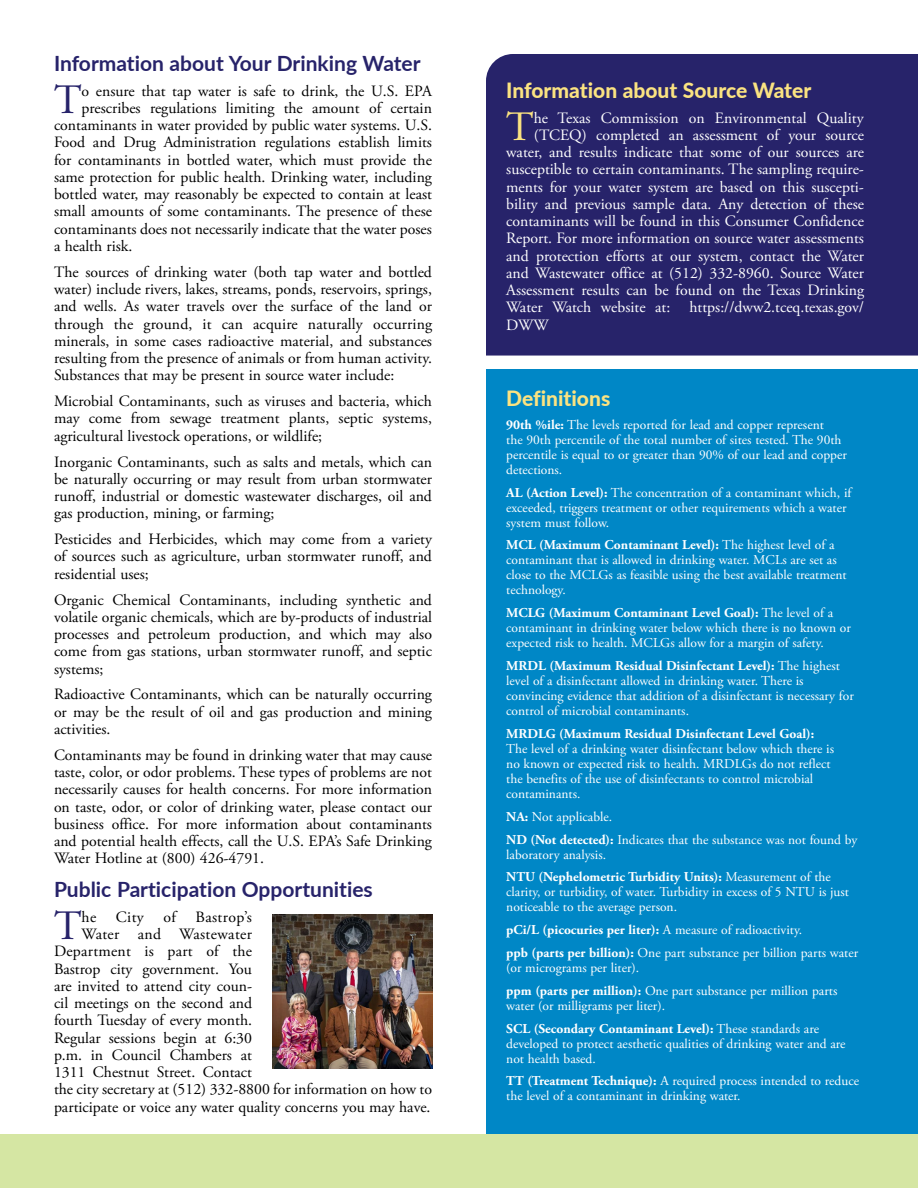
<style>
.page{position:relative;width:918px;height:1188px;background:#fff}
.page>*{position:absolute;margin:0;border:0;box-sizing:border-box;transform-origin:0 0}
.First_Paragraph_24{font:41.7px "Adobe Garamond Pro";color:#27236a}
.First_Paragraph_24_White{font:41.7px "Adobe Garamond Pro";color:#fbe381}
.Article_Head_24_Blue{font:700 21px "Lato";color:#27236a}
.Article_Head_24_Gold{font:800 21px "Lato";color:#fbe381}
.Paragraphs_24{font:15.75px/17.2px "Adobe Garamond Pro";color:#000;text-align:justify}
.First_Paragraph_24-2{font:15.75px "Adobe Garamond Pro";color:#000}
.First_Paragraph_24_White-2{font:15.75px "Adobe Garamond Pro";color:#fff}
.First_Paragraph_24-3{font:15.75px "Adobe Garamond Pro";letter-spacing:.025em;color:#000}
.Table_definitions_24{font:13.5px/15px "Adobe Garamond Pro";color:#fff}
.Table_definitions_24-2{font:700 13.5px "Adobe Garamond Pro";color:#fff}
.s1{font-weight:700}
.s2{font-weight:400}
</style>
<div class="page">
<div style="left:486px;top:54px;width:432px;height:302px;background:#27236a"></div>
<img style="left:272px;top:915px;width:160px;height:154px">
<div style="left:486px;top:369px;width:432px;height:765px;background:#0087c6"></div>
<div style="left:0;top:1134px;width:918px;height:54px;background:#d5e6a3"></div>
<p class="Article_Head_24_Blue" style="left:54px;top:48px;width:368px">Information about Your Drinking Water</p>
<p class="First_Paragraph_24" style="left:54px;top:75px;width:29px">T</p>
<p class="First_Paragraph_24-2" style="left:82px;top:81px;width:352px">o ensure that tap water is safe to drink, the U.S. EPA</p>
<p class="First_Paragraph_24-2" style="left:82px;top:98px;width:352px">prescribes regulations limiting the amount of certain</p>
<p class="First_Paragraph_24-2" style="left:54px;top:116px;width:380px">contaminants in water provided by public water systems. U.S.</p>
<p class="First_Paragraph_24-2" style="left:54px;top:133px;width:380px">Food and Drug Administration regulations establish limits</p>
<p class="First_Paragraph_24-2" style="left:54px;top:150px;width:380px">for contaminants in bottled water, which must provide the</p>
<p class="First_Paragraph_24-2" style="left:54px;top:167px;width:380px">same protection for public health. Drinking water, including</p>
<p class="First_Paragraph_24-2" style="left:54px;top:185px;width:379px">bottled water, may reasonably be expected to contain at least</p>
<p class="First_Paragraph_24-2" style="left:54px;top:202px;width:380px">small amounts of some contaminants. The presence of these</p>
<p class="First_Paragraph_24-2" style="left:54px;top:219px;width:379px">contaminants does not necessarily indicate that the water poses</p>
<p class="First_Paragraph_24-2" style="left:54px;top:236px;width:80px">a health risk.</p>
<p class="Paragraphs_24" style="left:54px;top:264px;width:380px">The sources of drinking water (both tap water and bottled water) include rivers, lakes, streams, ponds, reservoirs, springs, and wells. As water travels over the surface of the land or through the ground, it can acquire naturally occurring minerals, in some cases radioactive material, and substances resulting from the presence of animals or from human activity.<br>Substances that may be present in source water include:</p>
<p class="Paragraphs_24" style="left:54px;top:393px;width:379px">Microbial Contaminants, such as viruses and bacteria, which may come from sewage treatment plants, septic systems, agricultural livestock operations, or wildlife;</p>
<p class="Paragraphs_24" style="left:54px;top:454px;width:380px">Inorganic Contaminants, such as salts and metals, which can be naturally occurring or may result from urban stormwater runoff, industrial or domestic wastewater discharges, oil and gas production, mining, or farming;</p>
<p class="Paragraphs_24" style="left:54px;top:531px;width:379px">Pesticides and Herbicides, which may come from a variety of sources such as agriculture, urban stormwater runoff, and residential uses;</p>
<p class="Paragraphs_24" style="left:54px;top:592px;width:380px">Organic Chemical Contaminants, including synthetic and volatile organic chemicals, which are by-products of industrial processes and petroleum production, and which may also come from gas stations, urban stormwater runoff, and septic systems;</p>
<p class="Paragraphs_24" style="left:54px;top:686px;width:380px">Radioactive Contaminants, which can be naturally occurring or may be the result of oil and gas production and mining activities.</p>
<p class="Paragraphs_24" style="left:54px;top:747px;width:380px">Contaminants may be found in drinking water that may cause taste, color, or odor problems. These types of problems are not necessarily causes for health concerns. For more information on taste, odor, or color of drinking water, please contact our business office. For more information about contaminants and potential health effects, call the U.S. EPA’s Safe Drinking Water Hotline at (800) 426-4791.</p>
<p class="Article_Head_24_Blue" style="left:54px;top:874px;width:320px">Public Participation Opportunities</p>
<p class="First_Paragraph_24" style="left:54px;top:901px;width:29px">T</p>
<p class="First_Paragraph_24-3" style="left:82px;top:907px;width:172px">he City of Bastrop’s</p>
<p class="First_Paragraph_24-3" style="left:82px;top:925px;width:172px">Water and Wastewater</p>
<p class="First_Paragraph_24-2" style="left:54px;top:942px;width:200px">Department is part of the</p>
<p class="First_Paragraph_24-2" style="left:54px;top:959px;width:200px">Bastrop city government. You</p>
<p class="First_Paragraph_24-2" style="left:54px;top:976px;width:200px">are invited to attend city coun-</p>
<p class="First_Paragraph_24-2" style="left:54px;top:994px;width:200px">cil meetings on the second and</p>
<p class="First_Paragraph_24-2" style="left:54px;top:1011px;width:200px">fourth Tuesday of every month.</p>
<p class="First_Paragraph_24-2" style="left:54px;top:1028px;width:200px">Regular sessions begin at 6:30</p>
<p class="First_Paragraph_24-2" style="left:54px;top:1045px;width:200px">p.m. in Council Chambers at</p>
<p class="First_Paragraph_24-2" style="left:54px;top:1063px;width:200px">1311 Chestnut Street. Contact</p>
<p class="First_Paragraph_24-2" style="left:54px;top:1080px;width:380px">the city secretary at (512) 332-8800 for information on how to</p>
<p class="First_Paragraph_24-2" style="left:54px;top:1097px;width:378px">participate or voice any water quality concerns you may have.</p>
<p class="Article_Head_24_Gold" style="left:506px;top:75px;width:307px">Information about Source Water</p>
<p class="First_Paragraph_24_White" style="left:506px;top:102px;width:29px">T</p>
<p class="First_Paragraph_24_White-2" style="left:534px;top:108px;width:331px">he Texas Commission on Environmental Quality</p>
<p class="First_Paragraph_24_White-2" style="left:534px;top:125px;width:332px">(TCEQ) completed an assessment of your source</p>
<p class="First_Paragraph_24_White-2" style="left:506px;top:143px;width:359px">water, and results indicate that some of our sources are</p>
<p class="First_Paragraph_24_White-2" style="left:506px;top:160px;width:359px">susceptible to certain contaminants. The sampling require-</p>
<p class="First_Paragraph_24_White-2" style="left:506px;top:177px;width:359px">ments for your water system are based on this suscepti-</p>
<p class="First_Paragraph_24_White-2" style="left:506px;top:194px;width:359px">bility and previous sample data. Any detection of these</p>
<p class="First_Paragraph_24_White-2" style="left:506px;top:212px;width:359px">contaminants will be found in this Consumer Confidence</p>
<p class="First_Paragraph_24_White-2" style="left:506px;top:229px;width:359px">Report. For more information on source water assessments</p>
<p class="First_Paragraph_24_White-2" style="left:506px;top:246px;width:359px">and protection efforts at our system, contact the Water</p>
<p class="First_Paragraph_24_White-2" style="left:506px;top:263px;width:359px">and Wastewater office at (512) 332-8960. Source Water</p>
<p class="First_Paragraph_24_White-2" style="left:506px;top:281px;width:359px">Assessment results can be found on the Texas Drinking</p>
<p class="First_Paragraph_24_White-2" style="left:506px;top:298px;width:359px">Water Watch website at: https://dww2.tceq.texas.gov/</p>
<p class="First_Paragraph_24_White-2" style="left:506px;top:315px;width:44px">DWW</p>
<p class="Article_Head_24_Gold" style="left:506px;top:383px;width:106px">Definitions</p>
<p class="Table_definitions_24" style="left:506px;top:417px;width:342px"><span class="s1">90th %ile:</span> The levels reported for lead and copper represent<br>the 90th percentile of the total number of sites tested. The 90th percentile is equal to or greater than 90% of our lead and copper detections.</p>
<p class="Table_definitions_24" style="left:506px;top:485px;width:347px"><span class="s1">AL (Action Level):</span> The concentration of a contaminant which, if exceeded, triggers treatment or other requirements which a water system must follow.</p>
<p class="Table_definitions_24" style="left:506px;top:538px;width:342px"><span class="s1">MCL (Maximum Contaminant Level):</span> The highest level of a contaminant that is allowed in drinking water. MCLs are set as close to the MCLGs as feasible using the best available treatment technology.</p>
<p class="Table_definitions_24" style="left:506px;top:606px;width:346px"><span class="s1">MCLG (Maximum Contaminant Level Goal):</span> The level of a contaminant in drinking water below which there is no known or expected risk to health. MCLGs allow for a margin of safety.</p>
<p class="Table_definitions_24" style="left:506px;top:659px;width:349px"><span class="s1">MRDL (Maximum Residual Disinfectant Level):</span> The highest level of a disinfectant allowed in drinking water. There is convincing evidence that addition of a disinfectant is necessary for control of microbial contaminants.</p>
<p class="Table_definitions_24" style="left:506px;top:727px;width:329px"><span class="s1">MRDLG (Maximum Residual Disinfectant Level Goal):<br></span>The level of a drinking water disinfectant below which there is no known or expected risk to health. MRDLGs do not reflect the benefits of the use of disinfectants to control microbial contaminants.</p>
<p class="Table_definitions_24" style="left:506px;top:809px;width:107px"><span class="s1">NA:</span> Not applicable.</p>
<p class="Table_definitions_24" style="left:506px;top:832px;width:353px"><span class="s1">ND (Not detected):</span> Indicates that the substance was not found by laboratory analysis.</p>
<p class="Table_definitions_24" style="left:506px;top:870px;width:344px"><span class="s1">NTU (Nephelometric Turbidity Units):</span> Measurement of the clarity, or turbidity, of water. Turbidity in excess of 5 NTU is just noticeable to the average person.</p>
<p class="Table_definitions_24-2" style="left:506px;top:922px;width:297px">pCi/L (picocuries per liter): <span class="s2">A measure of radioactivity.</span></p>
<p class="Table_definitions_24" style="left:506px;top:946px;width:353px"><span class="s1">ppb (parts per billion):</span> One part substance per billion parts water (or micrograms per liter).</p>
<p class="Table_definitions_24" style="left:506px;top:984px;width:333px"><span class="s1">ppm (parts per million):</span> One part substance per million parts water (or milligrams per liter).</p>
<p class="Table_definitions_24" style="left:506px;top:1021px;width:341px"><span class="s1">SCL (Secondary Contaminant Level):</span> These standards are developed to protect aesthetic qualities of drinking water and are not health based.</p>
<p class="Table_definitions_24" style="left:506px;top:1074px;width:354px"><span class="s1">TT (Treatment Technique):</span> A required process intended to reduce the level of a contaminant in drinking water.</p>
</div>
